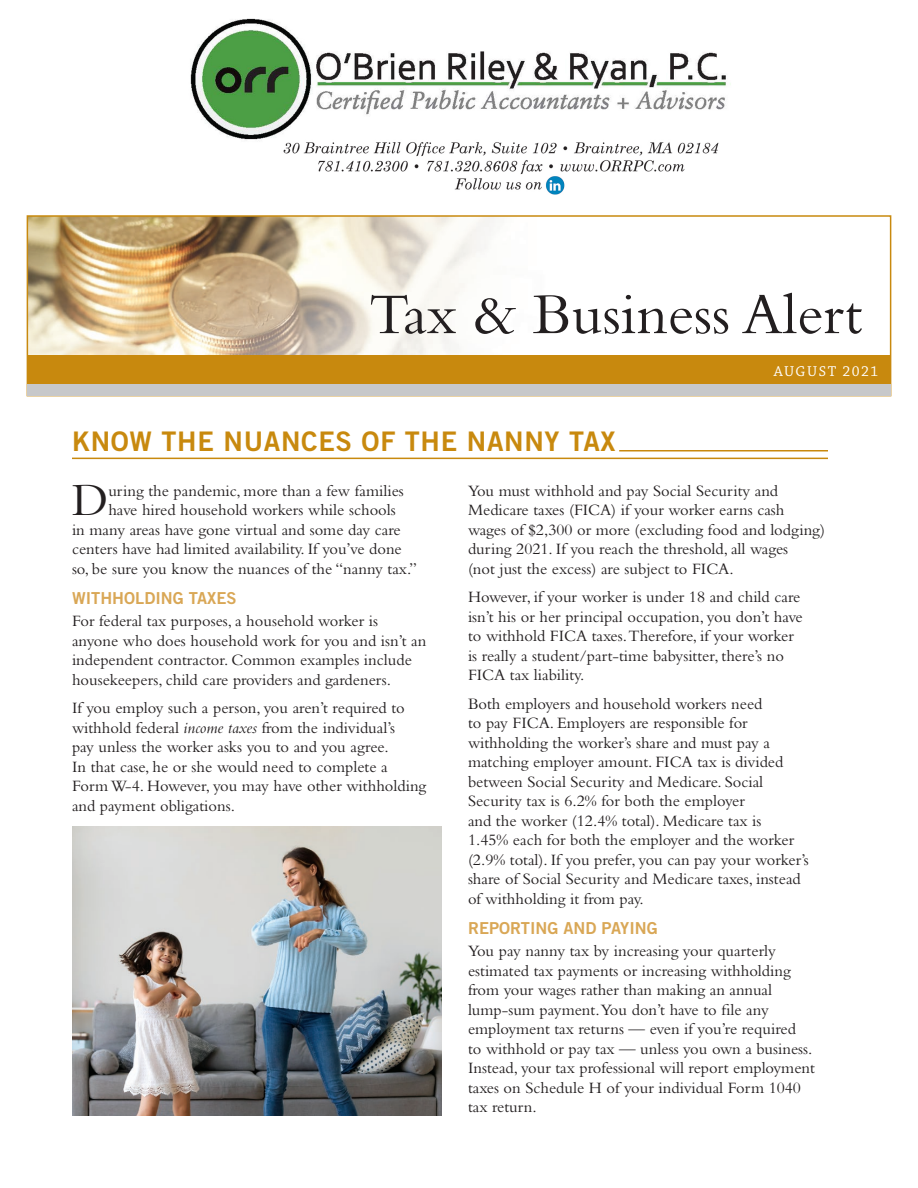
<style>
.page{position:relative;width:918px;height:1188px;background:#fff}
.page>*{position:absolute;margin:0;border:0;box-sizing:border-box;transform-origin:0 0}
.t1{font:60px "Bembo Std";color:#231f20}
.t2{font:47.85px "Bembo Std";color:#231f20}
.t3{font:27px "Trade Gothic LT Std Bd 2";letter-spacing:.025em;color:#c8890e}
.t4{font:16.5px/19.5px "Bembo Std";color:#231f20}
.t5{font:16.5px "Trade Gothic LT Std Bd 2";color:#d9a756}
.t6{font:15px "Chaparral Pro";letter-spacing:.1em;color:#fff}
.s1{font-style:italic}
</style>
<div class="page">
<img style="left:30px;top:218px;width:546px;height:138px">
<hr style="left:619px;top:450px;width:209px;height:2px;background:#c8890e">
<hr style="left:72px;top:458px;width:756px;height:1px;background:#c8890e">
<div style="left:27px;top:215px;width:864px;height:181px;border:2px solid #c8890e"></div>
<div style="left:27px;top:356px;width:864px;height:40px;background:#c7c8ca"></div>
<div style="left:27px;top:356px;width:864px;height:28px;background:#c8890e"></div>
<img style="left:72px;top:826px;width:369px;height:290px">
<img style="left:190px;top:18px;width:541px;height:177px">
<h1 class="t1" style="left:369px;top:279px;width:495px">Tax &amp; Business Alert</h1>
<p class="t6" style="left:774px;top:363px;width:106px">AUGUST 2021</p>
<h3 class="t3" style="left:72px;top:425px;width:545px">KNOW THE NUANCES OF THE NANNY TAX</h3>
<h2 class="t2" style="left:72px;top:472px;width:38px">D</h2>
<p class="t4" style="left:108px;top:480px;width:297px">uring the pandemic, more than a few families</p>
<p class="t4" style="left:108px;top:500px;width:289px">have hired household workers while schools</p>
<p class="t4" style="left:72px;top:519px;width:330px">in many areas have gone virtual and some day care</p>
<p class="t4" style="left:72px;top:539px;width:331px">centers have had limited availability. If you’ve done</p>
<p class="t4" style="left:72px;top:558px;width:347px">so, be sure you know the nuances of the “nanny tax.”</p>
<p class="t5" style="left:72px;top:587px;width:166px">WITHHOLDING TAXES</p>
<p class="t4" style="left:72px;top:611px;width:356px">For federal tax purposes, a household worker is anyone who does household work for you and isn’t an independent contractor. Common examples include housekeepers, child care providers and gardeners.</p>
<p class="t4" style="left:72px;top:698px;width:356px">If you employ such a person, you aren’t required to withhold federal <span class="s1">income taxes</span> from the individual’s<br>pay unless the worker asks you to and you agree.<br>In that case, he or she would need to complete a Form W-4. However, you may have other withholding and payment obligations.</p>
<p class="t4" style="left:468px;top:480px;width:359px">You must withhold and pay Social Security and Medicare taxes (FICA) if your worker earns cash wages of $2,300 or more (excluding food and lodging) during 2021. If you reach the threshold, all wages<br>(not just the excess) are subject to FICA.</p>
<p class="t4" style="left:468px;top:587px;width:336px">However, if your worker is under 18 and child care isn’t his or her principal occupation, you don’t have to withhold FICA taxes. Therefore, if your worker is really a student/part-time babysitter, there’s no FICA tax liability.</p>
<p class="t4" style="left:468px;top:693px;width:342px">Both employers and household workers need<br>to pay FICA. Employers are responsible for withholding the worker’s share and must pay a matching employer amount. FICA tax is divided between Social Security and Medicare. Social Security tax is 6.2% for both the employer<br>and the worker (12.4% total). Medicare tax is<br>1.45% each for both the employer and the worker (2.9% total). If you prefer, you can pay your worker’s share of Social Security and Medicare taxes, instead of withholding it from pay.</p>
<p class="t5" style="left:468px;top:918px;width:191px">REPORTING AND PAYING</p>
<p class="t4" style="left:468px;top:941px;width:349px">You pay nanny tax by increasing your quarterly estimated tax payments or increasing withholding from your wages rather than making an annual lump-sum payment. You don’t have to file any employment tax returns — even if you’re required<br>to withhold or pay tax — unless you own a business.<br>Instead, your tax professional will report employment taxes on Schedule H of your individual Form 1040 tax return.</p>
</div>
